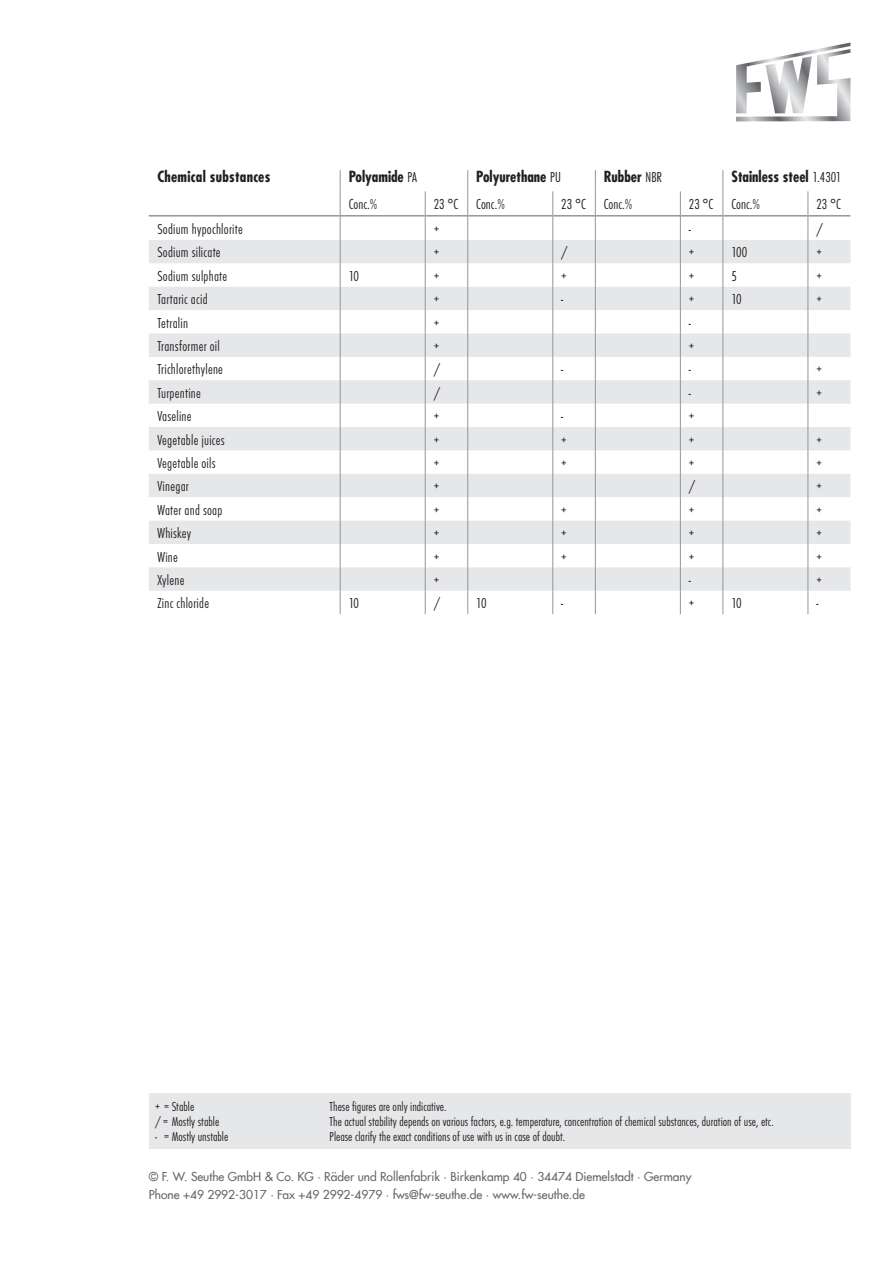
<style>
.page{position:relative;width:893px;height:1263px;background:#fff}
.page>*{position:absolute;margin:0;border:0;box-sizing:border-box;transform-origin:0 0}
.t1{font:300 condensed 15px "Futura T";letter-spacing:.015em;color:#231f20}
.t2{font:700 condensed 15px "Futura Com";color:#231f20}
.t3{font:700 condensed 15px "Futura Com";letter-spacing:.02em;color:#231f20}
.t4{font:300 condensed 13.5px/15px "Futura T";color:#231f20}
.t5{font:500 12px/18px "Futura Com";color:#666}
.s1{font-family:"Futura T";font-weight:300}
</style>
<div class="page">
<svg style="left:736px;top:43px;width:114px;height:78px"></svg>
<div style="left:149px;top:1094px;width:701px;height:55px;background:#e6e7e9"></div>
<svg style="left:149px;top:240px;width:701px;height:351px;fill:#e6e7e9"></svg>
<hr style="left:340px;top:215px;width:85px;height:2px;background:#939598">
<hr style="left:426px;top:215px;width:41px;height:2px;background:#939598">
<hr style="left:468px;top:215px;width:84px;height:2px;background:#939598">
<hr style="left:553px;top:215px;width:42px;height:2px;background:#939598">
<hr style="left:596px;top:215px;width:84px;height:2px;background:#939598">
<hr style="left:681px;top:215px;width:41px;height:2px;background:#939598">
<hr style="left:723px;top:215px;width:84px;height:2px;background:#939598">
<hr style="left:808px;top:215px;width:42px;height:2px;background:#939598">
<svg style="left:340px;top:170px;width:1px;height:444px"></svg>
<svg style="left:425px;top:191px;width:1px;height:423px"></svg>
<svg style="left:467px;top:170px;width:1px;height:444px"></svg>
<svg style="left:552px;top:191px;width:1px;height:423px"></svg>
<svg style="left:680px;top:191px;width:1px;height:423px"></svg>
<svg style="left:595px;top:170px;width:1px;height:444px"></svg>
<svg style="left:722px;top:170px;width:1px;height:444px"></svg>
<svg style="left:807px;top:191px;width:1px;height:423px"></svg>
<hr style="left:149px;top:215px;width:191px;height:2px;background:#939598">
<p class="t3" style="left:157px;top:167px;width:114px">Chemical substances</p>
<p class="t2" style="left:349px;top:167px;width:70px">Polyamide <span class="s1">PA</span></p>
<p class="t2" style="left:476px;top:167px;width:86px">Polyurethane <span class="s1">PU</span></p>
<p class="t2" style="left:604px;top:167px;width:60px">Rubber <span class="s1">NBR</span></p>
<p class="t2" style="left:731px;top:167px;width:112px">Stainless steel <span class="s1">1.4301</span></p>
<p class="t1" style="left:349px;top:196px;width:30px">Conc.%</p>
<p class="t1" style="left:434px;top:196px;width:73px">23 °C Conc.%</p>
<p class="t1" style="left:561px;top:196px;width:73px">23 °C Conc.%</p>
<p class="t1" style="left:689px;top:196px;width:73px">23 °C Conc.%</p>
<p class="t1" style="left:816px;top:196px;width:26px">23 °C</p>
<p class="t1" style="left:157px;top:220px;width:87px">Sodium hypochlorite</p>
<p class="t1" style="left:434px;top:220px;width:7px">+</p>
<p class="t1" style="left:689px;top:220px;width:4px">-</p>
<p class="t1" style="left:816px;top:220px;width:8px">/</p>
<p class="t1" style="left:157px;top:244px;width:65px">Sodium silicate</p>
<p class="t1" style="left:434px;top:244px;width:7px">+</p>
<p class="t1" style="left:561px;top:244px;width:8px">/</p>
<p class="t1" style="left:689px;top:244px;width:7px">+</p>
<p class="t1" style="left:731px;top:244px;width:17px">100</p>
<p class="t1" style="left:816px;top:244px;width:7px">+</p>
<p class="t1" style="left:157px;top:267px;width:71px">Sodium sulphate</p>
<p class="t1" style="left:349px;top:267px;width:12px">10</p>
<p class="t1" style="left:434px;top:267px;width:7px">+</p>
<p class="t1" style="left:561px;top:267px;width:7px">+</p>
<p class="t1" style="left:689px;top:267px;width:7px">+</p>
<p class="t1" style="left:731px;top:267px;width:7px">5</p>
<p class="t1" style="left:816px;top:267px;width:7px">+</p>
<p class="t1" style="left:157px;top:290px;width:52px">Tartaric acid</p>
<p class="t1" style="left:434px;top:290px;width:7px">+</p>
<p class="t1" style="left:561px;top:290px;width:4px">-</p>
<p class="t1" style="left:689px;top:290px;width:7px">+</p>
<p class="t1" style="left:731px;top:290px;width:12px">10</p>
<p class="t1" style="left:816px;top:290px;width:7px">+</p>
<p class="t1" style="left:157px;top:314px;width:32px">Tetralin</p>
<p class="t1" style="left:434px;top:314px;width:7px">+</p>
<p class="t1" style="left:689px;top:314px;width:4px">-</p>
<p class="t1" style="left:157px;top:337px;width:64px">Transformer oil</p>
<p class="t1" style="left:434px;top:337px;width:7px">+</p>
<p class="t1" style="left:689px;top:337px;width:7px">+</p>
<p class="t1" style="left:157px;top:361px;width:67px">Trichlorethylene</p>
<p class="t1" style="left:434px;top:361px;width:8px">/</p>
<p class="t1" style="left:561px;top:361px;width:4px">-</p>
<p class="t1" style="left:689px;top:361px;width:4px">-</p>
<p class="t1" style="left:816px;top:361px;width:7px">+</p>
<p class="t1" style="left:157px;top:384px;width:45px">Turpentine</p>
<p class="t1" style="left:434px;top:384px;width:8px">/</p>
<p class="t1" style="left:689px;top:384px;width:4px">-</p>
<p class="t1" style="left:816px;top:384px;width:7px">+</p>
<p class="t1" style="left:157px;top:407px;width:36px">Vaseline</p>
<p class="t1" style="left:434px;top:407px;width:7px">+</p>
<p class="t1" style="left:561px;top:407px;width:4px">-</p>
<p class="t1" style="left:689px;top:407px;width:7px">+</p>
<p class="t1" style="left:157px;top:431px;width:69px">Vegetable juices</p>
<p class="t1" style="left:434px;top:431px;width:7px">+</p>
<p class="t1" style="left:561px;top:431px;width:7px">+</p>
<p class="t1" style="left:689px;top:431px;width:7px">+</p>
<p class="t1" style="left:816px;top:431px;width:7px">+</p>
<p class="t1" style="left:157px;top:454px;width:60px">Vegetable oils</p>
<p class="t1" style="left:434px;top:454px;width:7px">+</p>
<p class="t1" style="left:561px;top:454px;width:7px">+</p>
<p class="t1" style="left:689px;top:454px;width:7px">+</p>
<p class="t1" style="left:816px;top:454px;width:7px">+</p>
<p class="t1" style="left:157px;top:478px;width:33px">Vinegar</p>
<p class="t1" style="left:434px;top:478px;width:7px">+</p>
<p class="t1" style="left:689px;top:478px;width:8px">/</p>
<p class="t1" style="left:816px;top:478px;width:7px">+</p>
<p class="t1" style="left:157px;top:501px;width:66px">Water and soap</p>
<p class="t1" style="left:434px;top:501px;width:7px">+</p>
<p class="t1" style="left:561px;top:501px;width:7px">+</p>
<p class="t1" style="left:689px;top:501px;width:7px">+</p>
<p class="t1" style="left:816px;top:501px;width:7px">+</p>
<p class="t1" style="left:157px;top:524px;width:36px">Whiskey</p>
<p class="t1" style="left:434px;top:524px;width:7px">+</p>
<p class="t1" style="left:561px;top:524px;width:7px">+</p>
<p class="t1" style="left:689px;top:524px;width:7px">+</p>
<p class="t1" style="left:816px;top:524px;width:7px">+</p>
<p class="t1" style="left:157px;top:548px;width:22px">Wine</p>
<p class="t1" style="left:434px;top:548px;width:7px">+</p>
<p class="t1" style="left:561px;top:548px;width:7px">+</p>
<p class="t1" style="left:689px;top:548px;width:7px">+</p>
<p class="t1" style="left:816px;top:548px;width:7px">+</p>
<p class="t1" style="left:157px;top:571px;width:29px">Xylene</p>
<p class="t1" style="left:434px;top:571px;width:7px">+</p>
<p class="t1" style="left:689px;top:571px;width:4px">-</p>
<p class="t1" style="left:816px;top:571px;width:7px">+</p>
<p class="t1" style="left:157px;top:594px;width:53px">Zinc chloride</p>
<p class="t1" style="left:349px;top:594px;width:12px">10</p>
<p class="t1" style="left:434px;top:594px;width:8px">/</p>
<p class="t1" style="left:476px;top:594px;width:12px">10</p>
<p class="t1" style="left:561px;top:594px;width:4px">-</p>
<p class="t1" style="left:689px;top:594px;width:7px">+</p>
<p class="t1" style="left:731px;top:594px;width:12px">10</p>
<p class="t1" style="left:816px;top:594px;width:4px">-</p>
<p class="t4" style="left:330px;top:1099px;width:446px">These figures are only indicative.<br>The actual stability depends on various factors, e.g. temperature, concentration of chemical substances, duration of use, etc.<br>Please clarify the exact conditions of use with us in case of doubt.</p>
<p class="t5" style="left:149px;top:1167px;width:544px">© F. W. Seuthe GmbH &amp; Co. KG · Räder und Rollenfabrik · Birkenkamp 40 · 34474 Diemelstadt · Germany<br>Phone +49 2992-3017 · Fax +49 2992-4979 · fws@fw-seuthe.de · www.fw-seuthe.de</p>
<p class="t4" style="left:155px;top:1099px;width:66px">+ = Stable<br>/ = Mostly stable</p>
<p class="t4" style="left:155px;top:1129px;width:75px">- = Mostly unstable</p>
</div>
